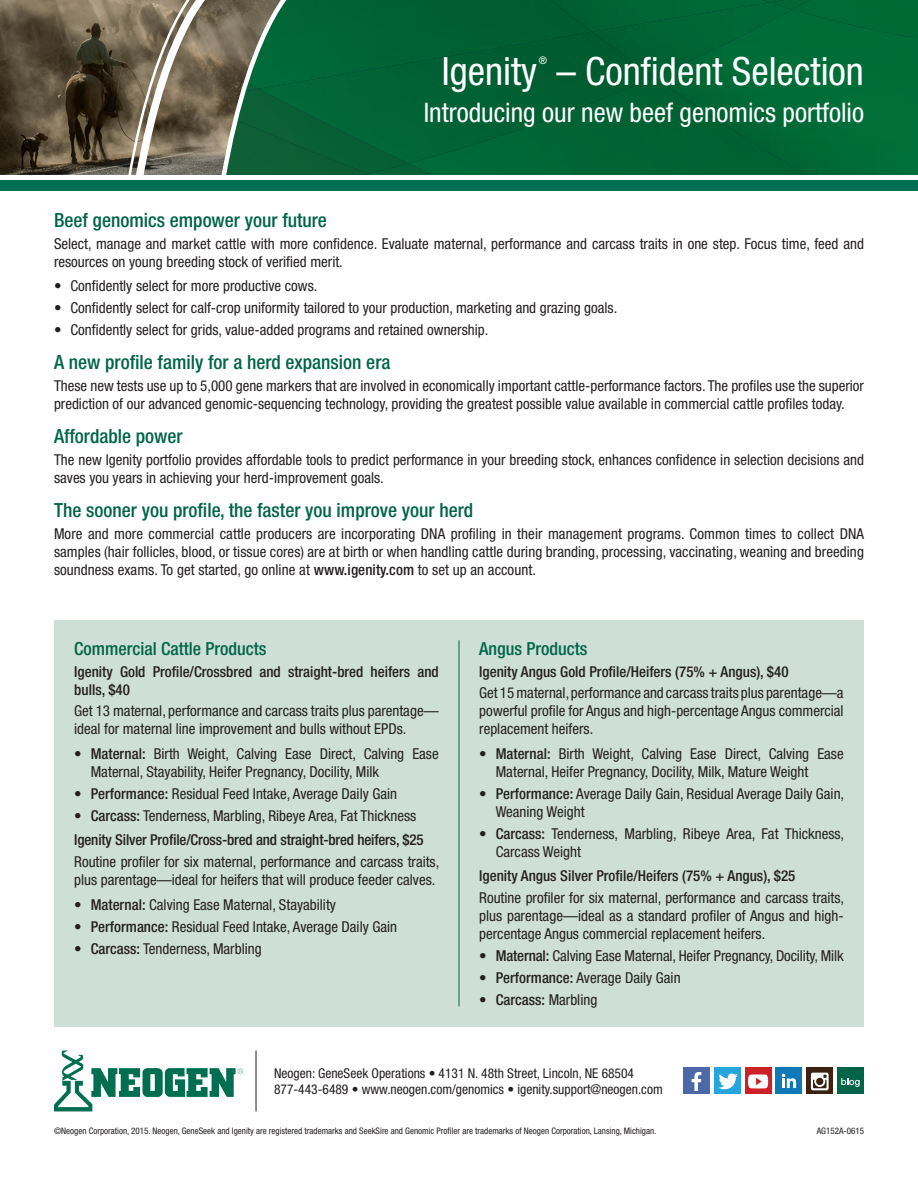
<style>
.page{position:relative;width:918px;height:1188px;background:#fff}
.page>*{position:absolute;margin:0;border:0;box-sizing:border-box;transform-origin:0 0}
.t1{font:condensed 39px "Helvetica Neue";color:#fff}
.t2{font:condensed 27px "Helvetica Neue";color:#fff}
.t3{font:500 condensed 19.5px "Helvetica Neue";color:#006548}
.t4{font:500 condensed 18px "Helvetica Neue";color:#006548}
.t5{font:condensed 15px/18px "Helvetica Neue";color:#231f20}
.t6{font:500 condensed 15px/18px "Helvetica Neue";color:#231f20}
.t7{font:condensed 13.5px "Helvetica Neue";color:#231f20}
.t8{font:condensed 10.5px "Helvetica Neue";color:#fff}
.t9{font:condensed 9px "Helvetica Neue";color:#231f20}
.s1{font-weight:500}
</style>
<div class="page">
<img style="left:368px;top:174px;width:40px;height:1px">
<div style="left:408px;top:163px;width:246px;height:12px;background:#006735"></div>
<img style="left:654px;top:38px;width:264px;height:137px">
<div style="left:792px;top:0;width:126px;height:38px;background:#006a36"></div>
<img style="left:306px;top:163px;width:102px;height:11px">
<div style="left:306px;top:77px;width:348px;height:86px;background:#006334"></div>
<div style="left:306px;top:0;width:286px;height:89px;background:#006033"></div>
<img style="left:592px;top:9px;width:200px;height:68px">
<img style="left:770px;top:0;width:39px;height:9px">
<img style="left:551px;top:0;width:219px;height:32px">
<img style="left:763px;top:0;width:22px;height:2px">
<img style="left:0;top:0;width:126px;height:175px">
<svg style="left:126px;top:0;width:180px;height:175px;background:#5f745a"></svg>
<div style="left:0;top:180px;width:918px;height:11px;background:#006e51"></div>
<div style="left:54px;top:620px;width:809px;height:407px;background:#cedfd7"></div>
<hr style="left:459px;top:640px;width:1px;height:366px;background:#006548">
<svg style="left:54px;top:1051px;width:189px;height:60px"></svg>
<div style="left:714px;top:1068px;width:26px;height:26px;background:#27a6de"></div>
<svg style="left:718px;top:1073px;width:20px;height:17px"></svg>
<div style="left:683px;top:1068px;width:27px;height:26px;background:#4d68a6"></div>
<svg style="left:692px;top:1072px;width:9px;height:19px"></svg>
<div style="left:745px;top:1068px;width:26px;height:26px;background:#cd2027"></div>
<svg style="left:748px;top:1074px;width:20px;height:15px"></svg>
<div style="left:776px;top:1068px;width:26px;height:26px;background:#0f78b7"></div>
<svg style="left:782px;top:1074px;width:14px;height:14px"></svg>
<svg style="left:807px;top:1068px;width:26px;height:26px"></svg>
<svg style="left:811px;top:1073px;width:18px;height:17px"></svg>
<div style="left:837px;top:1068px;width:27px;height:26px;background:#006548"></div>
<svg style="left:841px;top:1078px;width:19px;height:9px"></svg>
<hr style="left:256px;top:1050px;width:1px;height:62px;background:#231f20">
<p class="t1" style="left:442px;top:49px;width:97px">Igenity</p>
<p class="t8" style="left:539px;top:54px;width:10px">®</p>
<p class="t1" style="left:556px;top:49px;width:309px">– Confident Selection</p>
<p class="t2" style="left:424px;top:97px;width:442px">Introducing our new beef genomics portfolio</p>
<p class="t3" style="left:54px;top:208px;width:274px">Beef genomics empower your future</p>
<p class="t5" style="left:54px;top:234px;width:811px">Select, manage and market cattle with more confidence. Evaluate maternal, performance and carcass traits in one step. Focus time, feed and resources on young breeding stock of verified merit.</p>
<p class="t5" style="left:54px;top:277px;width:265px">• Confidently select for more productive cows.</p>
<p class="t5" style="left:54px;top:299px;width:565px">• Confidently select for calf-crop uniformity tailored to your production, marketing and grazing goals.</p>
<p class="t5" style="left:54px;top:321px;width:436px">• Confidently select for grids, value-added programs and retained ownership.</p>
<p class="t3" style="left:54px;top:351px;width:338px">A new profile family for a herd expansion era</p>
<p class="t5" style="left:54px;top:377px;width:812px">These new tests use up to 5,000 gene markers that are involved in economically important cattle-performance factors. The profiles use the superior prediction of our advanced genomic-sequencing technology, providing the greatest possible value available in commercial cattle profiles today.</p>
<p class="t3" style="left:54px;top:425px;width:130px">Affordable power</p>
<p class="t5" style="left:54px;top:451px;width:812px">The new Igenity portfolio provides affordable tools to predict performance in your breeding stock, enhances confidence in selection decisions and saves you years in achieving your herd-improvement goals.</p>
<p class="t3" style="left:54px;top:499px;width:421px">The sooner you profile, the faster you improve your herd</p>
<p class="t5" style="left:54px;top:525px;width:812px;text-align:justify">More and more commercial cattle producers are incorporating DNA profiling in their management programs. Common times to collect DNA samples (hair follicles, blood, or tissue cores) are at birth or when handling cattle during branding, processing, vaccinating, weaning and breeding soundness exams. To get started, go online at <span class="s1">www.igenity.com</span> to set up an account.</p>
<p class="t4" style="left:74px;top:638px;width:194px">Commercial Cattle Products</p>
<p class="t6" style="left:74px;top:662px;width:366px">Igenity Gold Profile/Crossbred and straight-bred heifers and bulls, $40</p>
<p class="t5" style="left:74px;top:702px;width:366px">Get 13 maternal, performance and carcass traits plus parentage— ideal for maternal line improvement and bulls without EPDs.</p>
<p class="t5" style="left:91px;top:745px;width:349px;text-indent:-16px">• <span class="s1">Maternal:</span> Birth Weight, Calving Ease Direct, Calving Ease<br>Maternal, Stayability, Heifer Pregnancy, Docility, Milk</p>
<p class="t5" style="left:74px;top:785px;width:324px">• <span class="s1">Performance:</span> Residual Feed Intake, Average Daily Gain</p>
<p class="t5" style="left:74px;top:806px;width:344px">• <span class="s1">Carcass:</span> Tenderness, Marbling, Ribeye Area, Fat Thickness</p>
<p class="t6" style="left:74px;top:831px;width:351px">Igenity Silver Profile/Cross-bred and straight-bred heifers, $25</p>
<p class="t5" style="left:74px;top:853px;width:367px">Routine profiler for six maternal, performance and carcass traits, plus parentage—ideal for heifers that will produce feeder calves.</p>
<p class="t5" style="left:74px;top:896px;width:263px">• <span class="s1">Maternal:</span> Calving Ease Maternal, Stayability</p>
<p class="t5" style="left:74px;top:917px;width:324px">• <span class="s1">Performance:</span> Residual Feed Intake, Average Daily Gain</p>
<p class="t5" style="left:74px;top:939px;width:189px">• <span class="s1">Carcass:</span> Tenderness, Marbling</p>
<p class="t4" style="left:479px;top:638px;width:110px">Angus Products</p>
<p class="t6" style="left:479px;top:662px;width:311px">Igenity Angus Gold Profile/Heifers (75% + Angus), $40</p>
<p class="t5" style="left:479px;top:684px;width:366px;text-align:justify">Get 15 maternal, performance and carcass traits plus parentage—a powerful profile for Angus and high-percentage Angus commercial replacement heifers.</p>
<p class="t5" style="left:496px;top:745px;width:349px;text-indent:-16px">• <span class="s1">Maternal:</span> Birth Weight, Calving Ease Direct, Calving Ease<br>Maternal, Heifer Pregnancy, Docility, Milk, Mature Weight</p>
<p class="t5" style="left:496px;top:785px;width:350px;text-indent:-16px">• <span class="s1">Performance:</span> Average Daily Gain, Residual Average Daily Gain,<br>Weaning Weight</p>
<p class="t5" style="left:496px;top:824px;width:350px;text-indent:-16px">• <span class="s1">Carcass:</span> Tenderness, Marbling, Ribeye Area, Fat Thickness,<br>Carcass Weight</p>
<p class="t6" style="left:479px;top:867px;width:318px">Igenity Angus Silver Profile/Heifers (75% + Angus), $25</p>
<p class="t5" style="left:479px;top:889px;width:366px;text-align:justify">Routine profiler for six maternal, performance and carcass traits, plus parentage—ideal as a standard profiler of Angus and high&shy;percentage Angus commercial replacement heifers.</p>
<p class="t5" style="left:479px;top:947px;width:366px">• <span class="s1">Maternal:</span> Calving Ease Maternal, Heifer Pregnancy, Docility, Milk</p>
<p class="t5" style="left:479px;top:968px;width:203px">• <span class="s1">Performance:</span> Average Daily Gain</p>
<p class="t5" style="left:479px;top:990px;width:120px">• <span class="s1">Carcass:</span> Marbling</p>
<p class="t7" style="left:274px;top:1065px;width:361px">Neogen: GeneSeek Operations • 4131 N. 48th Street, Lincoln, NE 68504</p>
<p class="t7" style="left:274px;top:1082px;width:390px">877-443-6489 • www.neogen.com/genomics • igenity.support@neogen.com</p>
<p class="t9" style="left:54px;top:1126px;width:604px">©Neogen Corporation, 2015. Neogen, GeneSeek and Igenity are registered trademarks and SeekSire and Genomic Profiler are trademarks of Neogen Corporation, Lansing, Michigan.</p>
<p class="t9" style="left:817px;top:1126px;width:49px">AG152A-0615</p>
</div>
